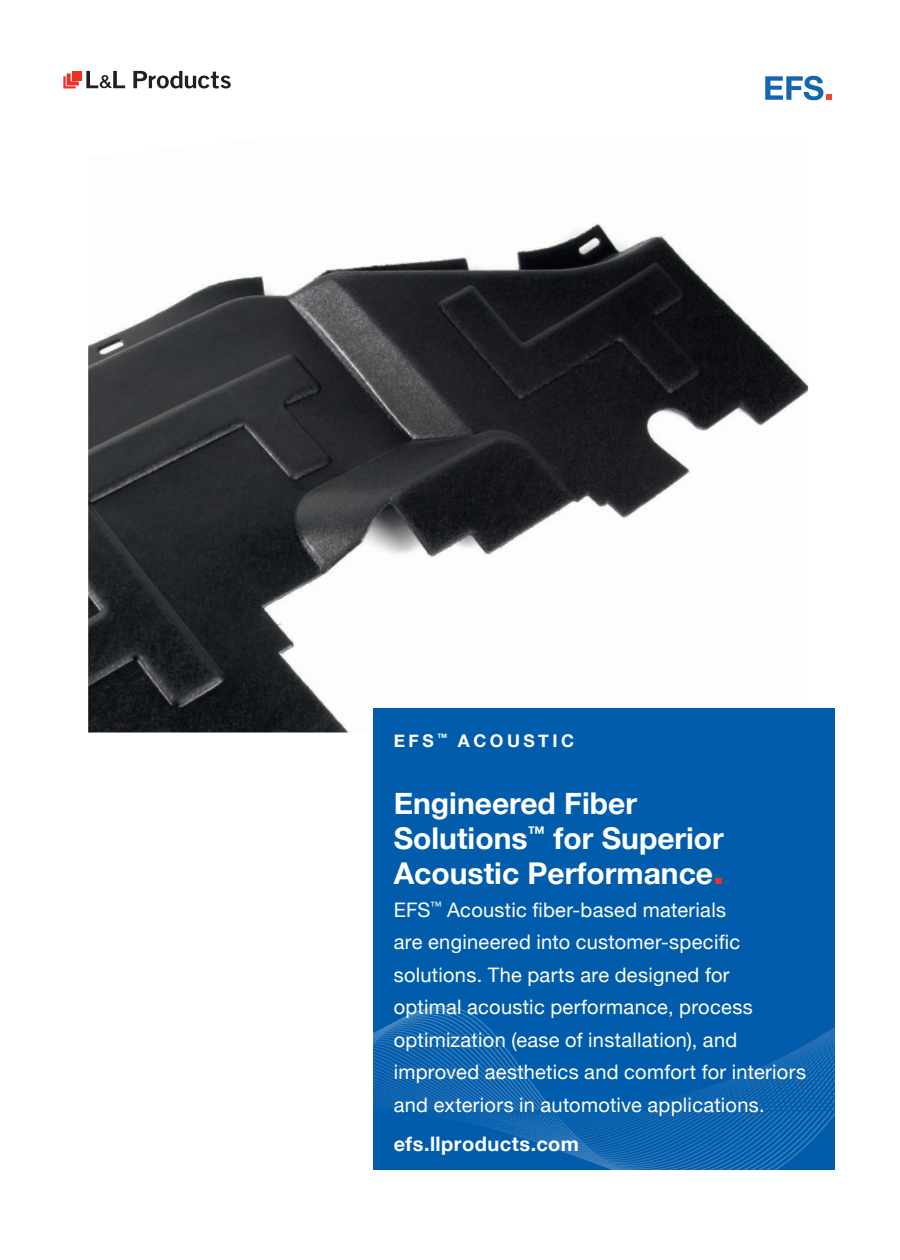
<style>
.page{position:relative;width:900px;height:1260px;background:#fff}
.page>*{position:absolute;margin:0;border:0;box-sizing:border-box;transform-origin:0 0}
.t1{font:700 30px/35px "Helvetica Neue";color:#fff}
.t2{font:20px/32.5px "Helvetica Neue";letter-spacing:.015em;color:#fff}
.t3{font:700 20px "Helvetica Neue";letter-spacing:.025em;color:#fff}
.t4{font:700 17.5px "Helvetica Neue";letter-spacing:.2em;color:#fff}
.s1{font-size:40px;color:#ee3122}
</style>
<div class="page">
<img style="left:88px;top:223px;width:720px;height:509px">
<div style="left:373px;top:709px;width:461px;height:461px;background:#015dab"></div>
<svg style="left:399px;top:1013px;width:80px;height:7px"></svg>
<svg style="left:386px;top:1020px;width:394px;height:150px"></svg>
<svg style="left:374px;top:1027px;width:460px;height:140px"></svg>
<svg style="left:373px;top:1033px;width:461px;height:130px"></svg>
<svg style="left:373px;top:1040px;width:461px;height:118px"></svg>
<svg style="left:373px;top:1047px;width:461px;height:106px"></svg>
<svg style="left:373px;top:1054px;width:461px;height:95px"></svg>
<hr style="left:373px;top:1110px;width:461px;height:1px;background:#015dab">
<svg style="left:133px;top:71px;width:98px;height:17px"></svg>
<svg style="left:86px;top:71px;width:39px;height:17px"></svg>
<div style="left:72px;top:71px;width:10px;height:9px;background:#ee3122"></div>
<svg style="left:63px;top:74px;width:16px;height:14px"></svg>
<svg style="left:765px;top:76px;width:66px;height:24px"></svg>
<p class="t4" style="left:394px;top:727px;width:182px">EFS <sup>™</sup> ACOUSTIC</p>
<h1 class="t1" style="left:394px;top:787px;width:332px">Engineered Fiber<br>Solutions<sup>™</sup> for Superior<br>Acoustic Performance<span class="s1">.</span></h1>
<p class="t2" style="left:394px;top:894px;width:414px">EFS<sup>™</sup> Acoustic fiber-based materials<br>are engineered into customer-specific solutions. The parts are designed for<br>optimal acoustic performance, process optimization (ease of installation), and improved aesthetics and comfort for interiors and exteriors in automotive applications.</p>
<p class="t3" style="left:394px;top:1128px;width:187px">efs.llproducts.com</p>
</div>
